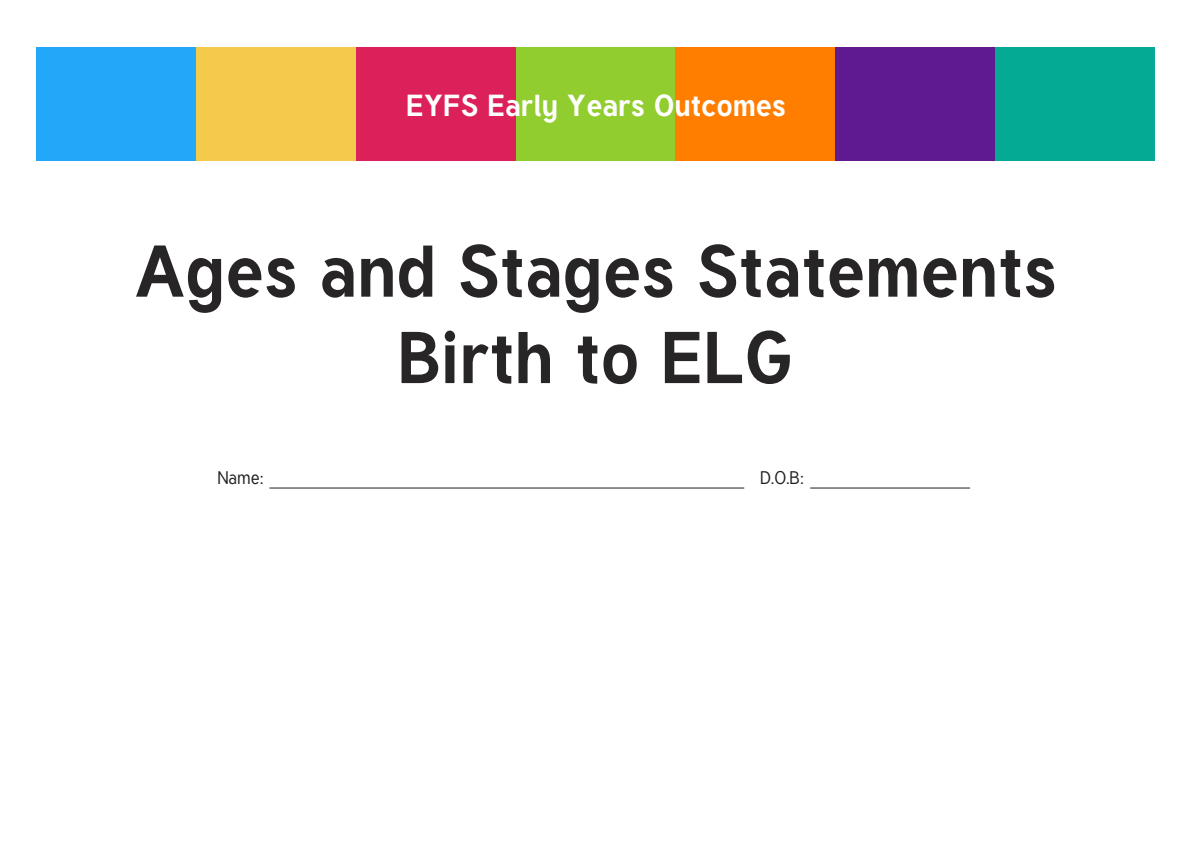
<style>
.page{position:relative;width:1191px;height:842px;background:#fff}
.page>*{position:absolute;margin:0;border:0;box-sizing:border-box;transform-origin:0 0}
.Basic_indent{font:700 72px/86.4px "Tuffy";color:#282526;text-align:center}
.Basic_Indent_Blue{font:700 30px "Tuffy";color:#fff}
.Basic_indent-2{font:18px "Tuffy";color:#231f20}
</style>
<div class="page">
<div style="left:196px;top:47px;width:160px;height:114px;background:#f3ca4c"></div>
<div style="left:356px;top:47px;width:159px;height:114px;background:#dc215a"></div>
<div style="left:515px;top:47px;width:160px;height:114px;background:#92cd30"></div>
<div style="left:675px;top:47px;width:160px;height:114px;background:#ff7e00"></div>
<div style="left:835px;top:47px;width:160px;height:114px;background:#601a91"></div>
<div style="left:995px;top:47px;width:160px;height:114px;background:#05aa94"></div>
<div style="left:36px;top:47px;width:160px;height:114px;background:#23a7f9"></div>
<hr style="left:810px;top:487px;width:160px;height:1px;background:#231f20">
<hr style="left:269px;top:487px;width:475px;height:1px;background:#231f20">
<p class="Basic_Indent_Blue" style="left:406px;top:81px;width:381px">EYFS Early Years Outcomes</p>
<p class="Basic_indent" style="left:135px;top:225px;width:923px">Ages and Stages Statements<br>Birth to ELG</p>
<p class="Basic_indent-2" style="left:217px;top:466px;width:48px">Name:</p>
<p class="Basic_indent-2" style="left:760px;top:466px;width:45px">D.O.B:</p>
</div>
